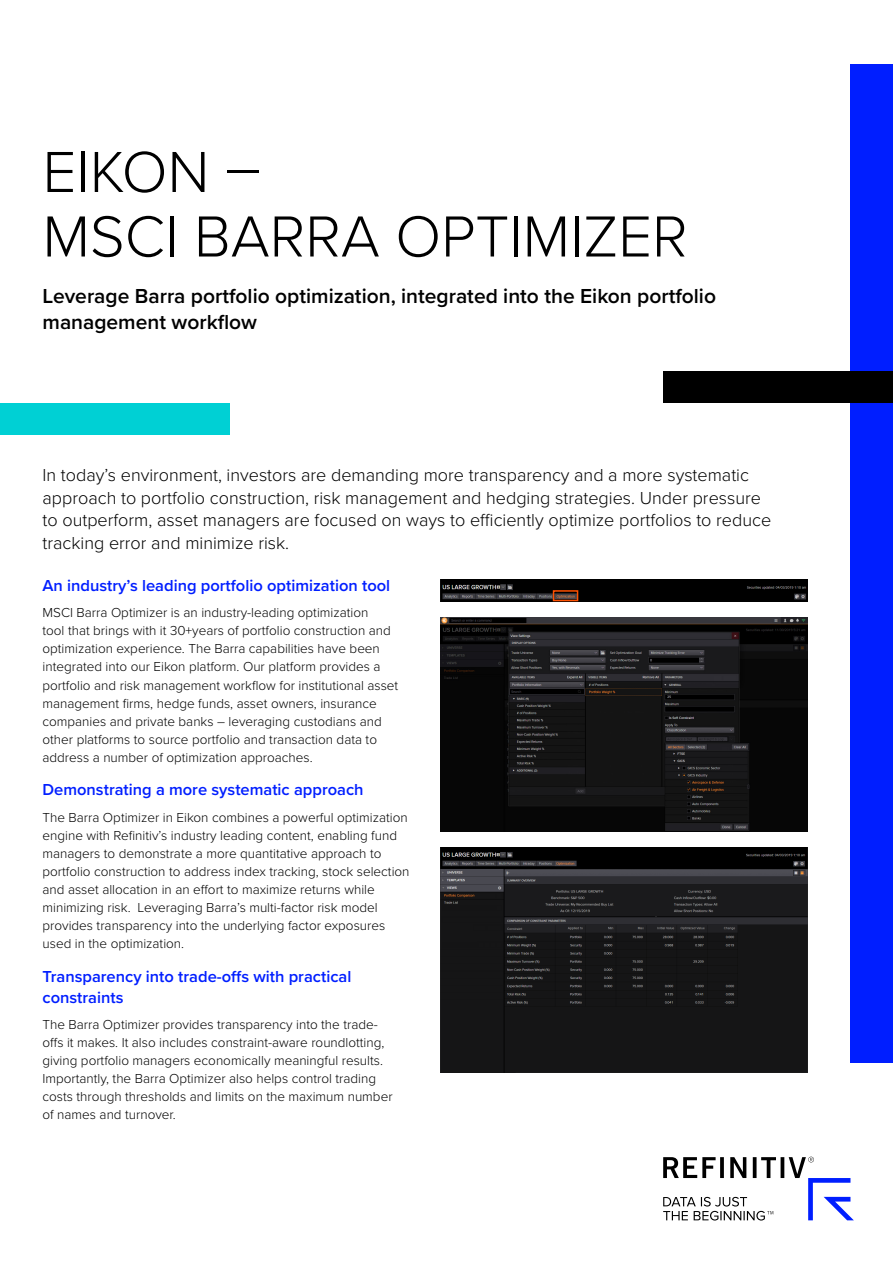
<style>
.page{position:relative;width:893px;height:1263px;background:#fff}
.page>*{position:absolute;margin:0;border:0;box-sizing:border-box;transform-origin:0 0}
.R_Title___Large{font:300 60px/64.5px "Proxima Nova";color:#000}
.R_Subtitle{font:600 21px/25.5px "Proxima Nova";color:#000}
.R_Intro_Text{font:300 18px/22.5px "Proxima Nova";color:#000}
.R_Body_Heading{font:600 16.5px/21px "Proxima Nova";color:#001eff}
.R_Body_copy{font:300 13.5px/18px "Proxima Nova";color:#000}
</style>
<div class="page">
<div style="left:850px;top:64px;width:43px;height:999px;background:#001eff"></div>
<svg style="left:663px;top:1157px;width:191px;height:63px"></svg>
<div style="left:663px;top:371px;width:230px;height:32px;background:#000"></div>
<div style="left:0;top:403px;width:230px;height:32px;background:#00d0d4"></div>
<img style="left:440px;top:580px;width:368px;height:22px">
<div style="left:553px;top:590px;width:25px;height:11px;border:2px solid #ff5000"></div>
<img style="left:440px;top:618px;width:368px;height:214px">
<img style="left:440px;top:847px;width:368px;height:225px">
<p class="R_Title___Large" style="left:43px;top:136px;width:647px">EIKON –<br>MSCI BARRA OPTIMIZER</p>
<p class="R_Subtitle" style="left:43px;top:283px;width:675px">Leverage Barra portfolio optimization, integrated into the Eikon portfolio management workflow</p>
<p class="R_Intro_Text" style="left:43px;top:463px;width:730px">In today’s environment, investors are demanding more transparency and a more systematic approach to portfolio construction, risk management and hedging strategies. Under pressure to outperform, asset managers are focused on ways to efficiently optimize portfolios to reduce tracking error and minimize risk.</p>
<p class="R_Body_Heading" style="left:43px;top:574px;width:349px">An industry’s leading portfolio optimization tool</p>
<p class="R_Body_copy" style="left:43px;top:603px;width:357px">MSCI Barra Optimizer is an industry-leading optimization<br>tool that brings with it 30+years of portfolio construction and optimization experience. The Barra capabilities have been integrated into our Eikon platform. Our platform provides a portfolio and risk management workflow for institutional asset management firms, hedge funds, asset owners, insurance companies and private banks – leveraging custodians and other platforms to source portfolio and transaction data to address a number of optimization approaches.</p>
<p class="R_Body_Heading" style="left:43px;top:779px;width:323px">Demonstrating a more systematic approach</p>
<p class="R_Body_copy" style="left:43px;top:807px;width:369px">The Barra Optimizer in Eikon combines a powerful optimization engine with Refinitiv’s industry leading content, enabling fund managers to demonstrate a more quantitative approach to portfolio construction to address index tracking, stock selection and asset allocation in an effort to maximize returns while minimizing risk. Leveraging Barra’s multi-factor risk model provides transparency into the underlying factor exposures used in the optimization.</p>
<p class="R_Body_Heading" style="left:43px;top:965px;width:310px">Transparency into trade-offs with practical constraints</p>
<p class="R_Body_copy" style="left:43px;top:1015px;width:352px">The Barra Optimizer provides transparency into the trade&shy;offs it makes. It also includes constraint-aware roundlotting, giving portfolio managers economically meaningful results.<br>Importantly, the Barra Optimizer also helps control trading costs through thresholds and limits on the maximum number of names and turnover.</p>
</div>
